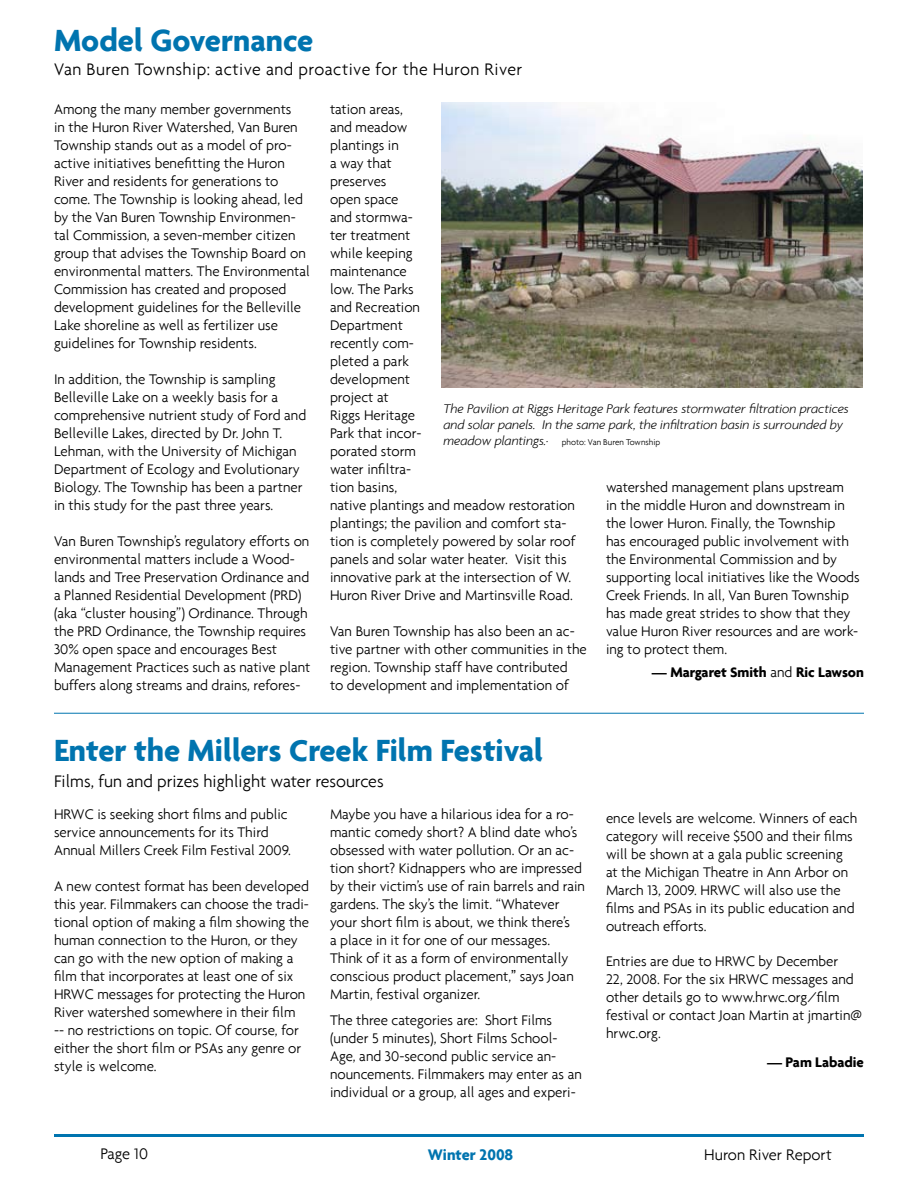
<style>
.page{position:relative;width:918px;height:1188px;background:#fff}
.page>*{position:absolute;margin:0;border:0;box-sizing:border-box;transform-origin:0 0}
.t1{font:700 33px "Agenda";color:#0074af}
.t2{font:300 18px "Agenda";letter-spacing:.025em;color:#000}
.t3{font:300 18px "Agenda";letter-spacing:.005em;color:#000}
.t4{font:300 16.5px "Agenda";color:#000}
.t5{font:700 16.5px "Agenda";color:#0074af}
.t6{font:300 15px/18px "Agenda";color:#000}
.t7{font:700 15px "Agenda";letter-spacing:-.015em;color:#000}
.t8{font:italic 300 13.5px/16.2px "Agenda";color:#000}
.t9{font:300 9px "Agenda";color:#000}
.s1{font-style:italic;font-size:13.5px}
.s2{font-weight:300}
.s3{font-family:"Arial";font-weight:400}
</style>
<div class="page">
<hr style="left:54px;top:1134px;width:810px;height:3px;background:#0074af">
<hr style="left:54px;top:713px;width:810px;height:1px;background:#0074af">
<img style="left:442px;top:102px;width:421px;height:285px">
<h1 class="t1" style="left:54px;top:20px;width:261px">Model Governance</h1>
<p class="t2" style="left:54px;top:58px;width:470px">Van Buren Township: active and proactive for the Huron River</p>
<p class="t6" style="left:54px;top:100px;width:257px">Among the many member governments<br>in the Huron River Watershed, Van Buren Township stands out as a model of pro&shy;active initiatives benefitting the Huron River and residents for generations to come. The Township is looking ahead, led by the Van Buren Township Environmen&shy;tal Commission, a seven-member citizen group that advises the Township Board on environmental matters. The Environmental Commission has created and proposed development guidelines for the Belleville Lake shoreline as well as fertilizer use guidelines for Township residents.</p>
<p class="t6" style="left:54px;top:370px;width:254px">In addition, the Township is sampling Belleville Lake on a weekly basis for a comprehensive nutrient study of Ford and Belleville Lakes, directed by Dr. John T.<br>Lehman, with the University of Michigan Department of Ecology and Evolutionary Biology. The Township has been a partner in this study for the past three years.</p>
<p class="t6" style="left:54px;top:532px;width:258px">Van Buren Township’s regulatory efforts on environmental matters include a Wood&shy;lands and Tree Preservation Ordinance and a Planned Residential Development (PRD) (aka “cluster housing”) Ordinance. Through the PRD Ordinance, the Township requires 30% open space and encourages Best Management Practices such as native plant buffers along streams and drains, refores-</p>
<p class="t6" style="left:330px;top:100px;width:247px">tation areas,<br>and meadow<br>plantings in<br>a way that<br>preserves<br>open space<br>and stormwa-<br>ter treatment<br>while keeping<br>maintenance<br>low. The Parks<br>and Recreation<br>Department<br>recently com-<br>pleted a park<br>development<br>project at<br>Riggs Heritage<br>Park that incor-<br>porated storm<br>water infiltra-<br>tion basins,<br>native plantings and meadow restoration plantings; the pavilion and comfort sta&shy;tion is completely powered by solar roof panels and solar water heater. Visit this innovative park at the intersection of W.<br>Huron River Drive and Martinsville Road.</p>
<p class="t6" style="left:330px;top:622px;width:258px">Van Buren Township has also been an ac&shy;tive partner with other communities in the region. Township staff have contributed<br>to development and implementation of</p>
<p class="t8" style="left:444px;top:400px;width:407px">The Pavilion at Riggs Heritage Park features stormwater filtration practices and solar panels. In the same park, the infiltration basin is surrounded by</p>
<p class="t9" style="left:444px;top:437px;width:218px"><span class="s1">meadow plantings.</span><sup>.</sup> photo: Van Buren Township</p>
<p class="t6" style="left:606px;top:478px;width:255px">watershed management plans upstream<br>in the middle Huron and downstream in the lower Huron. Finally, the Township<br>has encouraged public involvement with the Environmental Commission and by supporting local initiatives like the Woods Creek Friends. In all, Van Buren Township has made great strides to show that they value Huron River resources and are work&shy;ing to protect them.</p>
<p class="t7" style="left:652px;top:663px;width:214px">— Margaret Smith <span class="s2">and</span> Ric Lawson</p>
<h1 class="t1" style="left:54px;top:730px;width:490px">Enter the Millers Creek Film Festival</h1>
<p class="t3" style="left:54px;top:770px;width:331px">Films, fun and prizes highlight water resources</p>
<p class="t6" style="left:54px;top:805px;width:238px">HRWC is seeking short films and public service announcements for its Third<br>Annual Millers Creek Film Festival 2009.</p>
<p class="t6" style="left:54px;top:877px;width:257px">A new contest format has been developed this year. Filmmakers can choose the tradi&shy;tional option of making a film showing the human connection to the Huron, or they can go with the new option of making a film that incorporates at least one of six HRWC messages for protecting the Huron River watershed somewhere in their film -- no restrictions on topic. Of course, for either the short film or PSAs any genre or style is welcome.</p>
<p class="t6" style="left:330px;top:805px;width:256px">Maybe you have a hilarious idea for a ro&shy;mantic comedy short? A blind date who’s obsessed with water pollution. Or an ac&shy;tion short? Kidnappers who are impressed by their victim’s use of rain barrels and rain gardens. The sky’s the limit. “Whatever your short film is about, we think there’s<br>a place in it for one of our messages.<br>Think of it as a form of environmentally conscious product placement,<span class="s3">”</span> says Joan Martin, festival organizer.</p>
<p class="t6" style="left:330px;top:1011px;width:253px">The three categories are: Short Films (under 5 minutes), Short Films School-Age, and 30-second public service an&shy;nouncements. Filmmakers may enter as an individual or a group, all ages and experi-</p>
<p class="t6" style="left:606px;top:809px;width:253px">ence levels are welcome. Winners of each category will receive $500 and their films will be shown at a gala public screening at the Michigan Theatre in Ann Arbor on March 13, 2009. HRWC will also use the films and PSAs in its public education and outreach efforts.</p>
<p class="t6" style="left:606px;top:952px;width:258px">Entries are due to HRWC by December<br>22, 2008. For the six HRWC messages and other details go to www.hrwc.org/film festival or contact Joan Martin at jmartin@ hrwc.org.</p>
<p class="t7" style="left:767px;top:1053px;width:98px">— Pam Labadie</p>
<p class="t4" style="left:101px;top:1144px;width:49px">Page 10</p>
<p class="t5" style="left:428px;top:1145px;width:87px">Winter 2008</p>
<p class="t4" style="left:704px;top:1145px;width:129px">Huron River Report</p>
</div>
